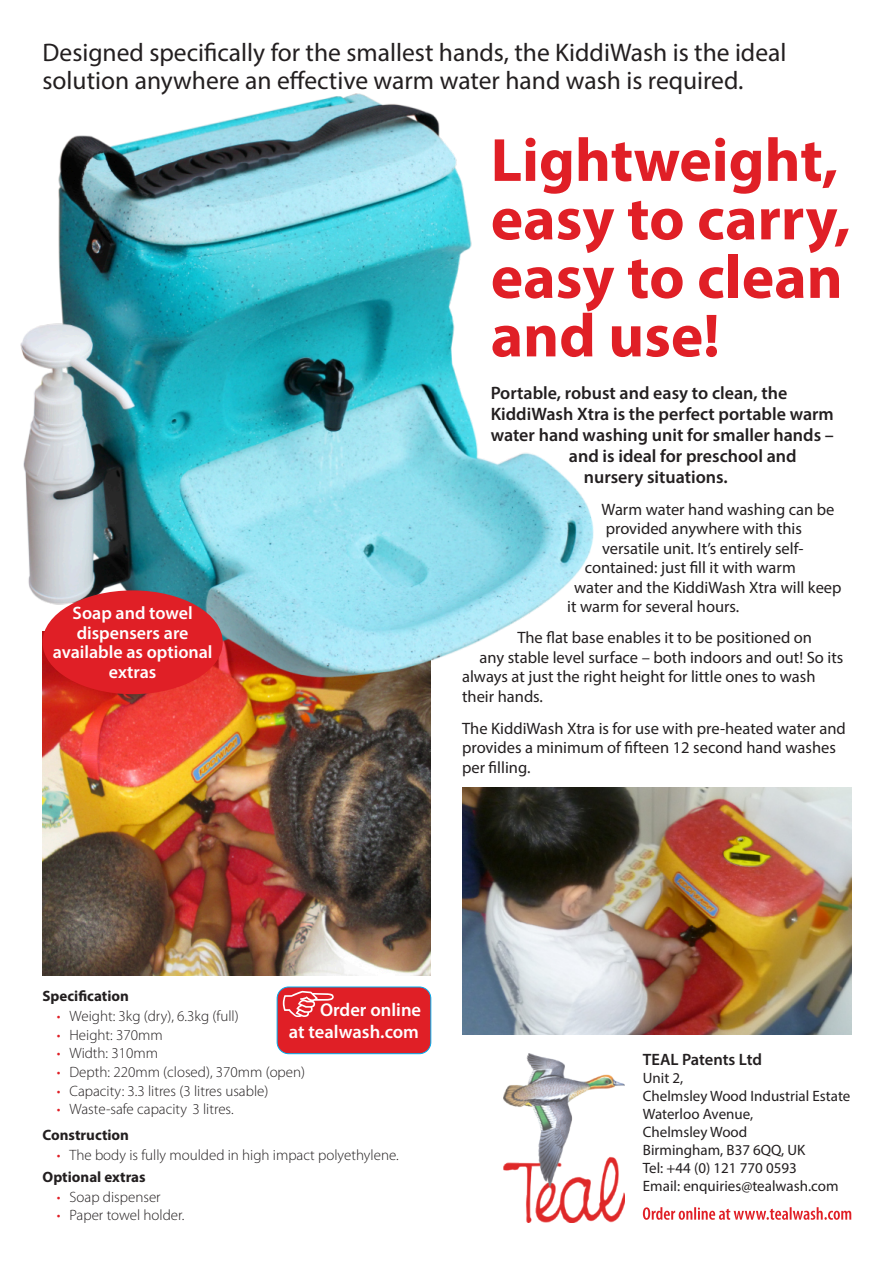
<style>
.page{position:relative;width:893px;height:1263px;background:#fff}
.page>*{position:absolute;margin:0;border:0;box-sizing:border-box;transform-origin:0 0}
.t1{font:700 61.5px/58.5px "Myriad Pro";color:#e01f26}
.t2{font:25.5px/28.5px "Myriad Pro";color:#231f20}
.t3{font:600 18.6px/21.1px "Myriad Pro";color:#fff;text-align:right}
.t4{font:600 18px "Myriad Pro";color:#231f20}
.t5{font:600 18px/19.5px "Myriad Pro";color:#fff;text-align:center}
.t6{font:16.5px/19.5px "Myriad Pro";color:#231f20}
.t7{font:600 16.5px "Myriad Pro";letter-spacing:-.005em;color:#231f20}
.t8{font:300 15px/25.5px "Myriad Pro";color:#231f20}
.t9{font:15px/18px "Myriad Pro";color:#231f20}
.t10{font:700 15px "Myriad Pro";color:#231f20}
.s1{color:#e01f26}
.s2{font-weight:700}
</style>
<div class="page">
<img style="left:43px;top:677px;width:388px;height:298px">
<img style="left:463px;top:787px;width:388px;height:248px">
<svg style="left:643px;top:1207px;width:208px;height:13px"></svg>
<img style="left:504px;top:1054px;width:121px;height:168px">
<img style="left:20px;top:93px;width:574px;height:584px">
<div style="left:43px;top:590px;width:180px;height:104px;background:#e01f26;border-radius:50%"></div>
<div style="left:277px;top:986px;width:154px;height:68px;background:#e01f26;border:1px solid #00aeef;border-radius:12px"></div>
<svg style="left:283px;top:991px;width:51px;height:26px"></svg>
<h2 class="t2" style="left:43px;top:40px;width:745px">Designed specifically for the smallest hands, the KiddiWash is the ideal solution anywhere an effective warm water hand wash is required.</h2>
<p class="t5" style="left:53px;top:605px;width:161px">Soap and towel dispensers are available as optional extras</p>
<h1 class="t1" style="left:491px;top:136px;width:361px">Lightweight, easy to carry, easy to clean and use!</h1>
<p class="t4" style="left:491px;top:385px;width:298px">Portable, robust and easy to clean, the</p>
<p class="t4" style="left:491px;top:406px;width:345px">KiddiWash Xtra is the perfect portable warm</p>
<p class="t4" style="left:491px;top:427px;width:345px">water hand washing unit for smaller hands –</p>
<p class="t4" style="left:569px;top:448px;width:229px">and is ideal for preschool and</p>
<p class="t4" style="left:584px;top:469px;width:145px">nursery situations.</p>
<p class="t6" style="left:602px;top:501px;width:234px">Warm water hand washing can be</p>
<p class="t6" style="left:606px;top:520px;width:198px">provided anywhere with this</p>
<p class="t6" style="left:602px;top:540px;width:203px">versatile unit. It’s entirely self-</p>
<p class="t6" style="left:585px;top:559px;width:213px">contained: just fill it with warm</p>
<p class="t6" style="left:574px;top:579px;width:269px">water and the KiddiWash Xtra will keep</p>
<p class="t6" style="left:567px;top:598px;width:174px">it warm for several hours.</p>
<p class="t6" style="left:517px;top:629px;width:296px">The flat base enables it to be positioned on</p>
<p class="t6" style="left:480px;top:649px;width:365px">any stable level surface – both indoors and out! So its</p>
<p class="t6" style="left:462px;top:668px;width:355px">always at just the right height for little ones to wash</p>
<p class="t6" style="left:462px;top:688px;width:82px">their hands.</p>
<p class="t6" style="left:462px;top:720px;width:385px">The KiddiWash Xtra is for use with pre-heated water and provides a minimum of fifteen 12 second hand washes per filling.</p>
<p class="t10" style="left:43px;top:990px;width:88px">Specification</p>
<p class="t8" style="left:57px;top:1004px;width:183px"><span class="s1">•</span> Weight: 3kg (dry), 6.3kg (full)</p>
<p class="t8" style="left:57px;top:1023px;width:107px"><span class="s1">•</span> Height: 370mm</p>
<p class="t8" style="left:57px;top:1042px;width:103px"><span class="s1">•</span> Width: 310mm</p>
<p class="t8" style="left:57px;top:1060px;width:250px"><span class="s1">•</span> Depth: 220mm (closed), 370mm (open)</p>
<p class="t8" style="left:57px;top:1079px;width:213px"><span class="s1">•</span> Capacity: 3.3 litres (3 litres usable)</p>
<p class="t8" style="left:43px;top:1098px;width:193px;text-indent:14px"><span class="s1">•</span> Waste-safe capacity 3 litres.<br><span class="s2">Construction</span></p>
<p class="t8" style="left:43px;top:1145px;width:358px;line-height:22.5px;text-indent:14px"><span class="s1">•</span> The body is fully moulded in high impact polyethylene.<br><span class="s2">Optional extras</span></p>
<p class="t8" style="left:57px;top:1186px;width:105px"><span class="s1">•</span> Soap dispenser</p>
<p class="t8" style="left:57px;top:1204px;width:129px"><span class="s1">•</span> Paper towel holder.</p>
<p class="t3" style="left:289px;top:1001px;width:134px">Order online<br>at tealwash.com</p>
<p class="t7" style="left:643px;top:1053px;width:121px">TEAL Patents Ltd</p>
<p class="t9" style="left:643px;top:1070px;width:209px">Unit 2,<br>Chelmsley Wood Industrial Estate<br>Waterloo Avenue,<br>Chelmsley Wood<br>Birmingham, B37 6QQ, UK<br>Tel: +44 (0) 121 770 0593<br>Email: enquiries@tealwash.com</p>
</div>
